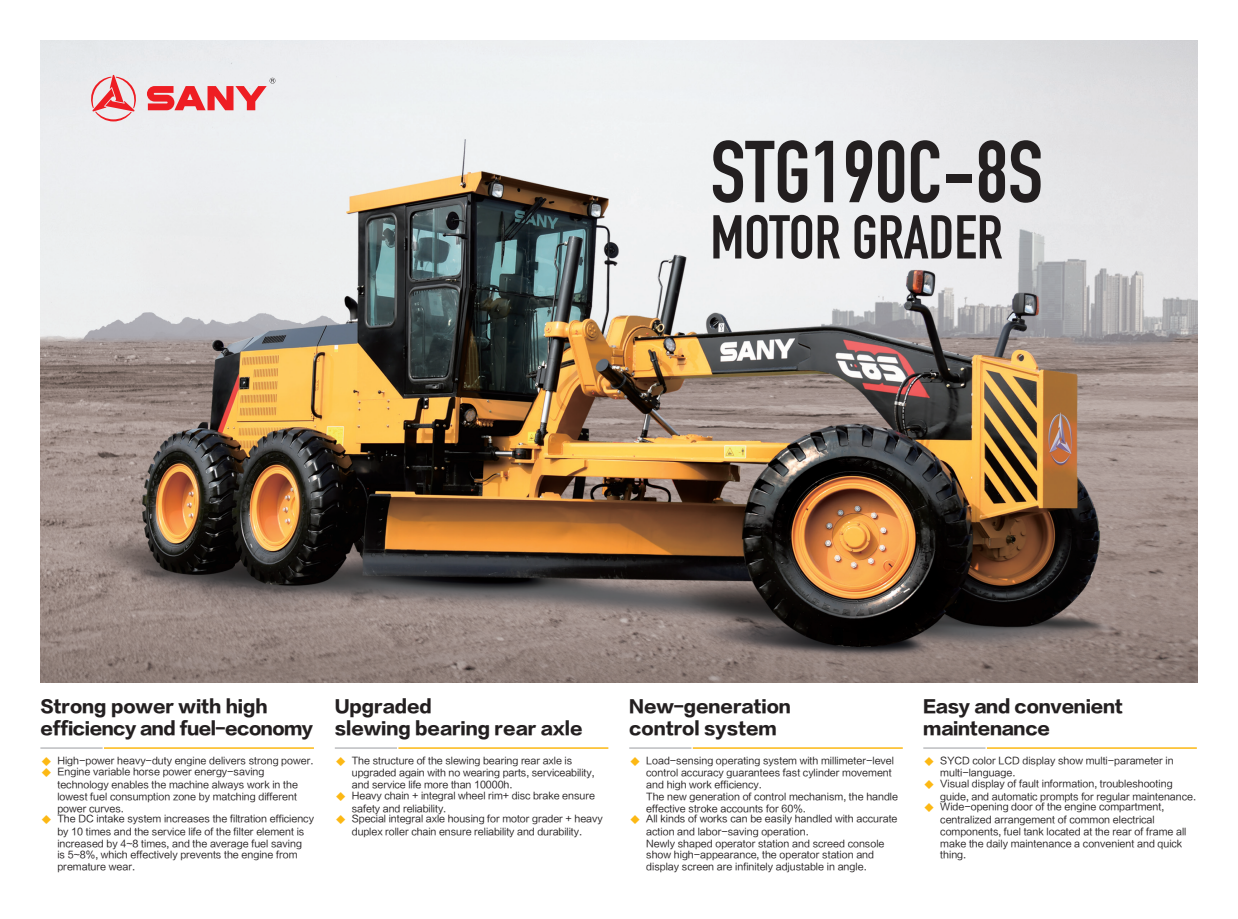
<style>
.page{position:relative;width:1238px;height:919px;background:#fff}
.page>*{position:absolute;margin:0;border:0;box-sizing:border-box;transform-origin:0 0}
.t1{font:700 86.25px "DIN Condensed";color:#231f20}
.t2{font:700 60.75px "DIN Condensed";color:#231f20}
.t3{font:16.5px "FZLTTHK GBK1 0";color:#231f20}
.t4{font:16.5px/22.5px "FZLTTHK GBK1 0";letter-spacing:-.025em;color:#231f20}
.t5{font:9.75px/11.7px "FZLTHJW GB1 0";color:#231f20}
.s1{font-family:"FZLTHK GBK1 0";font-size:12px;color:#fcb814}
</style>
<div class="page">
<img style="left:40px;top:40px;width:1157px;height:642px">
<svg style="left:90px;top:75px;width:47px;height:46px"></svg>
<svg style="left:147px;top:78px;width:128px;height:32px"></svg>
<hr style="left:40px;top:747px;width:63px;height:1px;background:#bcbdc0">
<hr style="left:104px;top:747px;width:210px;height:1px;background:#fcb814">
<hr style="left:629px;top:747px;width:62px;height:1px;background:#bcbdc0">
<hr style="left:692px;top:747px;width:210px;height:1px;background:#fcb814">
<hr style="left:335px;top:747px;width:62px;height:1px;background:#bcbdc0">
<hr style="left:398px;top:747px;width:210px;height:1px;background:#fcb814">
<hr style="left:923px;top:747px;width:62px;height:1px;background:#bcbdc0">
<hr style="left:986px;top:747px;width:210px;height:1px;background:#fcb814">
<p class="t1" style="left:710px;top:114px;width:334px">STG190C-8S</p>
<p class="t2" style="left:710px;top:196px;width:294px">MOTOR GRADER</p>
<p class="t4" style="left:40px;top:696px;width:274px">Strong power with high efficiency and fuel-economy</p>
<p class="t5" style="left:40px;top:754px;width:274px"><span class="s1">◆</span> High-power heavy-duty engine delivers strong power.</p>
<p class="t5" style="left:57px;top:765px;width:242px;line-height:12.9px;text-indent:-17px"><span class="s1">◆</span> Engine variable horse power energy-saving technology enables the machine always work in the</p>
<p class="t5" style="left:57px;top:790px;width:241px">lowest fuel consumption zone by matching different power curves.</p>
<p class="t5" style="left:57px;top:812px;width:258px;line-height:12.9px;text-indent:-17px"><span class="s1">◆</span> The DC intake system increases the filtration efficiency by 10 times and the service life of the filter element is</p>
<p class="t5" style="left:57px;top:837px;width:246px">increased by 4~8 times, and the average fuel saving is 5~8%, which effectively prevents the engine from premature wear.</p>
<p class="t3" style="left:335px;top:697px;width:98px">Upgraded</p>
<p class="t3" style="left:335px;top:719px;width:249px">slewing bearing rear axle</p>
<p class="t5" style="left:352px;top:754px;width:244px;line-height:12.9px;text-indent:-17px"><span class="s1">◆</span> The structure of the slewing bearing rear axle is upgraded again with no wearing parts, serviceability,</p>
<p class="t5" style="left:352px;top:779px;width:162px">and service life more than 10000h.</p>
<p class="t5" style="left:352px;top:789px;width:244px;line-height:12.9px;text-indent:-17px"><span class="s1">◆</span> Heavy chain + integral wheel rim+ disc brake ensure safety and reliability.</p>
<p class="t5" style="left:335px;top:812px;width:269px;line-height:12.9px;text-align:center"><span class="s1">◆</span> Special integral axle housing for motor grader + heavy duplex roller chain ensure reliability and durability.</p>
<p class="t3" style="left:629px;top:697px;width:163px">New-generation</p>
<p class="t3" style="left:629px;top:719px;width:149px">control system</p>
<p class="t5" style="left:629px;top:754px;width:266px;line-height:12.9px;text-align:right"><span class="s1">◆</span> Load-sensing operating system with millimeter-level control accuracy guarantees fast cylinder movement</p>
<p class="t5" style="left:646px;top:779px;width:253px">and high work efficiency.<br>The new generation of control mechanism, the handle effective stroke accounts for 60%.</p>
<p class="t5" style="left:646px;top:812px;width:253px;line-height:12.9px;text-indent:-17px"><span class="s1">◆</span> All kinds of works can be easily handled with accurate action and labor-saving operation.</p>
<p class="t5" style="left:646px;top:837px;width:240px">Newly shaped operator station and screed console show high-appearance, the operator station and display screen are infinitely adjustable in angle.</p>
<p class="t3" style="left:923px;top:697px;width:201px">Easy and convenient</p>
<p class="t3" style="left:923px;top:719px;width:128px">maintenance</p>
<p class="t5" style="left:940px;top:754px;width:235px;line-height:12.9px;text-indent:-17px"><span class="s1">◆</span> SYCD color LCD display show multi-parameter in multi-language.</p>
<p class="t5" style="left:940px;top:777px;width:257px;line-height:12.8px;text-indent:-17px"><span class="s1">◆</span> Visual display of fault information, troubleshooting guide, and automatic prompts for regular maintenance.</p>
<p class="t5" style="left:940px;top:800px;width:225px;line-height:12.8px;text-indent:-17px"><span class="s1">◆</span> Wide-opening door of the engine compartment, centralized arrangement of common electrical</p>
<p class="t5" style="left:940px;top:825px;width:248px">components, fuel tank located at the rear of frame all make the daily maintenance a convenient and quick thing.</p>
</div>
